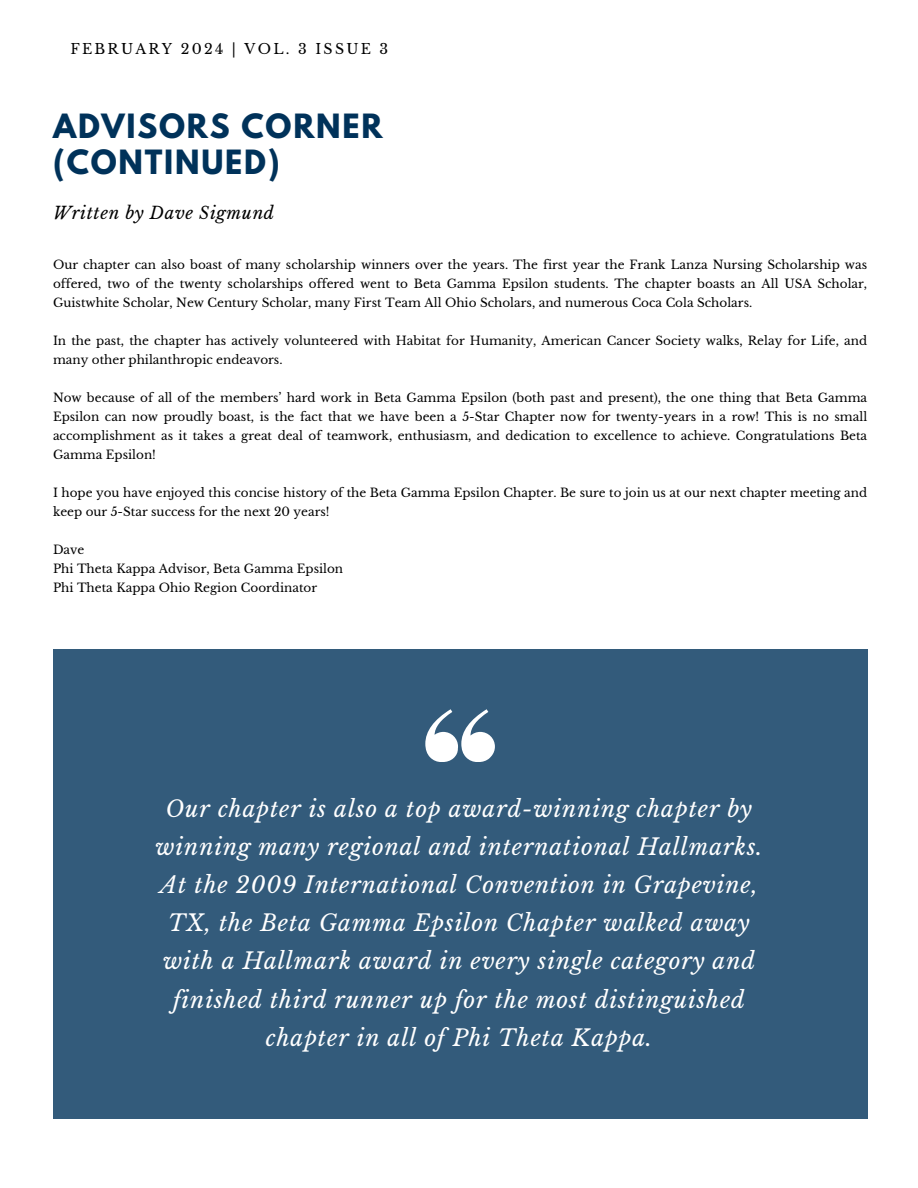
<style>
.page{position:relative;width:918px;height:1188px;background:#fff}
.page>*{position:absolute;margin:0;border:0;box-sizing:border-box;transform-origin:0 0}
.t1{font:700 29.7px/36px "League Spartan";letter-spacing:.06em;color:#00325a}
.t2{font:italic 22.5px/38.1px "Libre Baskerville";letter-spacing:.04em;color:#fff;text-align:center}
.t3{font:italic 16.95px "Libre Baskerville";letter-spacing:.04em;color:#000}
.t4{font:14.1px "Libre Baskerville";letter-spacing:.16em;color:#000}
.t5{font:12px/19px "Libre Baskerville";color:#000;text-align:justify}
</style>
<div class="page">
<div style="left:53px;top:649px;width:814px;height:470px;background:#335b7b"></div>
<svg style="left:425px;top:710px;width:70px;height:52px"></svg>
<h4 class="t4" style="left:70px;top:41px;width:319px">FEBRUARY 2024 | VOL. 3 ISSUE 3</h4>
<h1 class="t1" style="left:53px;top:112px;width:331px">ADVISORS CORNER (CONTINUED)</h1>
<h3 class="t3" style="left:53px;top:202px;width:223px">Written by Dave Sigmund</h3>
<p class="t5" style="left:53px;top:255px;width:816px">Our chapter can also boast of many scholarship winners over the years. The first year the Frank Lanza Nursing Scholarship was offered, two of the twenty scholarships offered went to Beta Gamma Epsilon students. The chapter boasts an All USA Scholar, Guistwhite Scholar, New Century Scholar, many First Team All Ohio Scholars, and numerous Coca Cola Scholars.</p>
<p class="t5" style="left:53px;top:331px;width:816px">In the past, the chapter has actively volunteered with Habitat for Humanity, American Cancer Society walks, Relay for Life, and many other philanthropic endeavors.</p>
<p class="t5" style="left:53px;top:388px;width:816px">Now because of all of the members’ hard work in Beta Gamma Epsilon (both past and present), the one thing that Beta Gamma Epsilon can now proudly boast, is the fact that we have been a 5-Star Chapter now for twenty-years in a row! This is no small accomplishment as it takes a great deal of teamwork, enthusiasm, and dedication to excellence to achieve. Congratulations Beta Gamma Epsilon!</p>
<p class="t5" style="left:53px;top:483px;width:816px">I hope you have enjoyed this concise history of the Beta Gamma Epsilon Chapter. Be sure to join us at our next chapter meeting and keep our 5-Star success for the next 20 years!</p>
<p class="t5" style="left:53px;top:540px;width:33px">Dave</p>
<p class="t5" style="left:53px;top:559px;width:292px">Phi Theta Kappa Advisor, Beta Gamma Epsilon</p>
<p class="t5" style="left:53px;top:578px;width:266px">Phi Theta Kappa Ohio Region Coordinator</p>
<p class="t2" style="left:156px;top:790px;width:608px">Our chapter is also a top award-winning chapter by winning many regional and international Hallmarks.<br>At the 2009 International Convention in Grapevine, TX, the Beta Gamma Epsilon Chapter walked away with a Hallmark award in every single category and finished third runner up for the most distinguished chapter in all of Phi Theta Kappa.</p>
</div>
